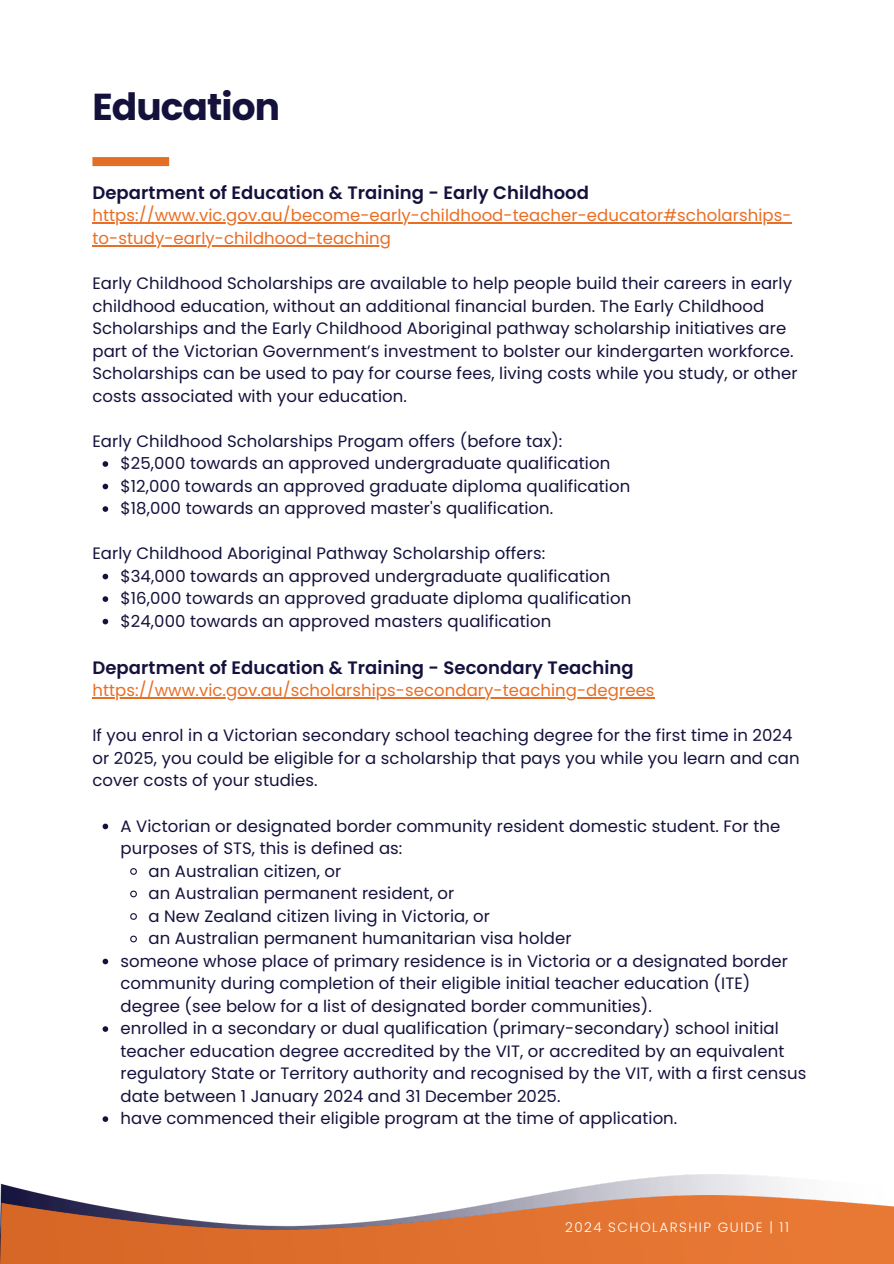
<style>
.page{position:relative;width:894px;height:1264px;background:#fff}
.page>*{position:absolute;margin:0;border:0;box-sizing:border-box;transform-origin:0 0}
.t1{font:700 37.5px "Poppins";letter-spacing:-.025em;color:#14123d}
.t2{font:600 18px "Poppins";letter-spacing:.005em;color:#14123d}
.t3{font:16.5px/22.5px "Poppins";letter-spacing:.005em;color:#14123d}
.t4{font:16.5px "Poppins";letter-spacing:.005em;color:#e86e25}
.t5{font:300 13.5px "Poppins";letter-spacing:.11em;color:#fff}
</style>
<div class="page">
<img style="left:0;top:1174px;width:788px;height:21px">
<img style="left:0;top:1195px;width:893px;height:68px">
<div style="left:92px;top:157px;width:77px;height:9px;background:#e46e25"></div>
<hr style="left:92px;top:222px;width:699px;height:2px;background:#e86e25">
<hr style="left:92px;top:245px;width:299px;height:1px;background:#e86e25">
<svg style="left:102px;top:461px;width:6px;height:6px"></svg>
<svg style="left:102px;top:483px;width:6px;height:6px"></svg>
<svg style="left:102px;top:506px;width:6px;height:6px"></svg>
<svg style="left:102px;top:573px;width:6px;height:6px"></svg>
<svg style="left:102px;top:596px;width:6px;height:6px"></svg>
<svg style="left:102px;top:618px;width:6px;height:6px"></svg>
<hr style="left:92px;top:697px;width:562px;height:1px;background:#e86e25">
<svg style="left:102px;top:823px;width:6px;height:6px"></svg>
<svg style="left:130px;top:868px;width:7px;height:7px"></svg>
<svg style="left:130px;top:890px;width:7px;height:8px"></svg>
<svg style="left:130px;top:913px;width:7px;height:7px"></svg>
<svg style="left:130px;top:935px;width:7px;height:8px"></svg>
<svg style="left:102px;top:958px;width:6px;height:6px"></svg>
<svg style="left:102px;top:1026px;width:6px;height:5px"></svg>
<svg style="left:102px;top:1116px;width:6px;height:5px"></svg>
<h1 class="t1" style="left:92px;top:80px;width:189px">Education</h1>
<h2 class="t2" style="left:92px;top:180px;width:498px">Department of Education &amp; Training - Early Childhood</h2>
<h2 class="t4" style="left:92px;top:204px;width:700px">https://www.vic.gov.au/become-early-childhood-teacher-educator#scholarships-</h2>
<p class="t4" style="left:92px;top:227px;width:300px">to-study-early-childhood-teaching</p>
<p class="t3" style="left:92px;top:272px;width:700px">Early Childhood Scholarships are available to help people build their careers in early childhood education, without an additional financial burden. The Early Childhood<br>Scholarships and the Early Childhood Aboriginal pathway scholarship initiatives are</p>
<p class="t3" style="left:92px;top:339px;width:706px">part of the Victorian Government’s investment to bolster our kindergarten workforce.<br>Scholarships can be used to pay for course fees, living costs while you study, or other costs associated with your education.</p>
<p class="t3" style="left:120px;top:429px;width:511px;text-indent:-28px">Early Childhood Scholarships Progam offers (before tax): $25,000 towards an approved undergraduate qualification $12,000 towards an approved graduate diploma qualification</p>
<p class="t3" style="left:120px;top:497px;width:434px">$18,000 towards an approved master's qualification.</p>
<h2 class="t3" style="left:92px;top:542px;width:454px">Early Childhood Aboriginal Pathway Scholarship offers:</h2>
<p class="t3" style="left:120px;top:564px;width:491px">$34,000 towards an approved undergraduate qualification</p>
<p class="t3" style="left:120px;top:587px;width:512px">$16,000 towards an approved graduate diploma qualification</p>
<p class="t3" style="left:120px;top:609px;width:432px">$24,000 towards an approved masters qualification</p>
<h2 class="t2" style="left:92px;top:655px;width:542px">Department of Education &amp; Training - Secondary Teaching</h2>
<h2 class="t4" style="left:92px;top:679px;width:563px">https://www.vic.gov.au/scholarships-secondary-teaching-degrees</h2>
<h2 class="t3" style="left:92px;top:724px;width:701px">If you enrol in a Victorian secondary school teaching degree for the first time in 2024</h2>
<p class="t3" style="left:92px;top:747px;width:708px">or 2025, you could be eligible for a scholarship that pays you while you learn and can cover costs of your studies.</p>
<p class="t3" style="left:120px;top:814px;width:661px">A Victorian or designated border community resident domestic student. For the</p>
<p class="t3" style="left:148px;top:837px;width:255px;text-indent:-28px">purposes of STS, this is defined as: an Australian citizen, or</p>
<p class="t3" style="left:148px;top:882px;width:307px">an Australian permanent resident, or</p>
<p class="t3" style="left:148px;top:904px;width:343px">a New Zealand citizen living in Victoria, or</p>
<p class="t3" style="left:148px;top:927px;width:424px">an Australian permanent humanitarian visa holder</p>
<p class="t3" style="left:120px;top:949px;width:668px">someone whose place of primary residence is in Victoria or a designated border community during completion of their eligible initial teacher education (ITE) degree (see below for a list of designated border communities).</p>
<p class="t3" style="left:120px;top:1017px;width:687px">enrolled in a secondary or dual qualification (primary-secondary) school initial teacher education degree accredited by the VIT, or accredited by an equivalent regulatory State or Territory authority and recognised by the VIT, with a first census date between 1 January 2024 and 31 December 2025.</p>
<p class="t3" style="left:120px;top:1107px;width:558px">have commenced their eligible program at the time of application.</p>
<h2 class="t5" style="left:565px;top:1217px;width:225px">2024 SCHOLARSHIP GUIDE | 11</h2>
</div>
